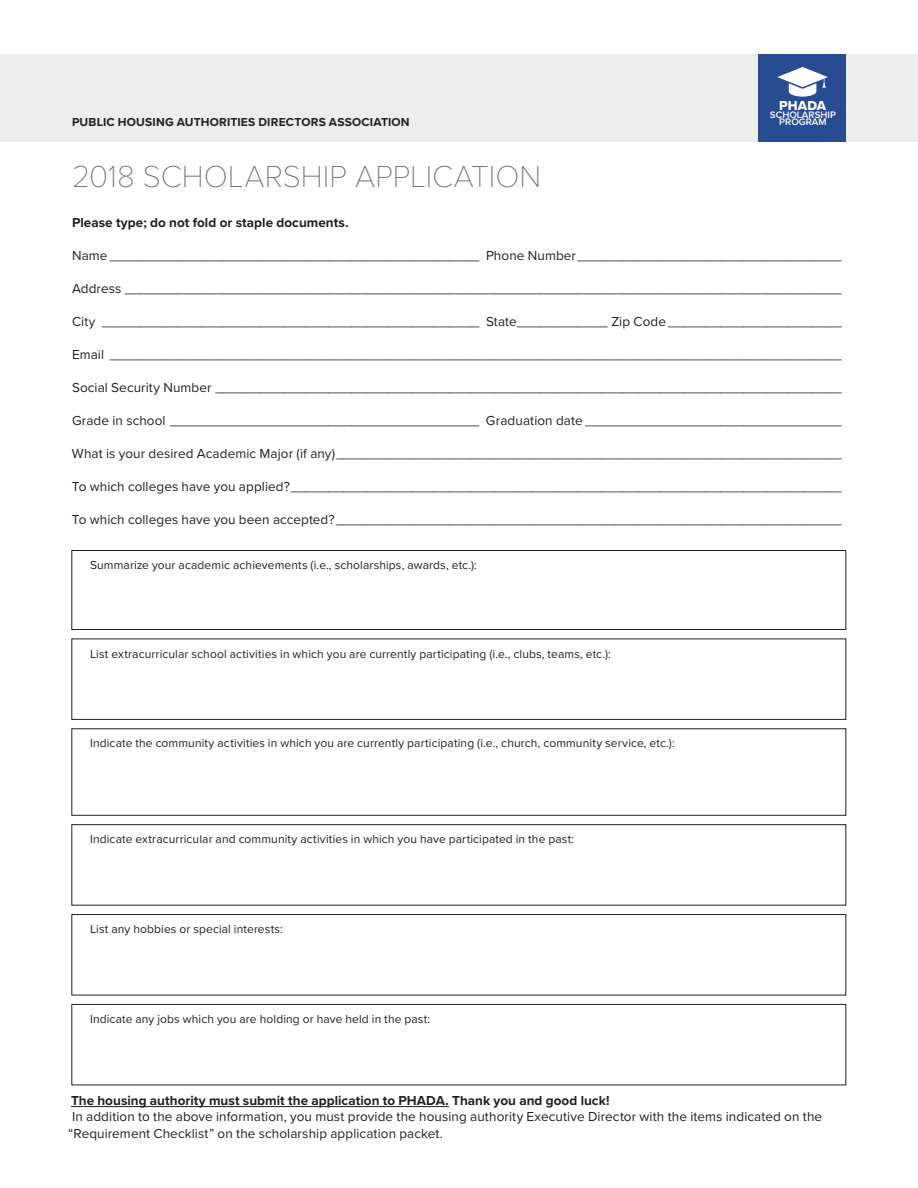
<style>
.page{position:relative;width:918px;height:1188px;background:#fff}
.page>*{position:absolute;margin:0;border:0;box-sizing:border-box;transform-origin:0 0}
.t1{font:100 31.5px "Proxima Nova T";color:#6d6e71}
.t2{font:13.5px/16.5px "Proxima Nova";letter-spacing:.005em;color:#231f20}
.t3{font:700 13.5px "Proxima Nova";letter-spacing:.005em;color:#231f20}
.t4{font:13.35px "Proxima Nova Extrabld";letter-spacing:.01em;color:#fff}
.t5{font:12px "Proxima Nova";letter-spacing:.01em;color:#231f20}
.t6{font:700 12px "Proxima Nova";letter-spacing:.02em;color:#231f20}
.t7{font:600 9.75px "Proxima Nova";color:#fff}
</style>
<div class="page">
<hr style="left:71px;top:1106px;width:378px;height:1px;background:#231f20">
<div style="left:0;top:54px;width:918px;height:87px;background:#ededee"></div>
<div style="left:758px;top:54px;width:88px;height:87px;background:#284c92"></div>
<svg style="left:777px;top:67px;width:51px;height:30px"></svg>
<div style="left:72px;top:550px;width:774px;height:80px;border:1px solid #231f20"></div>
<div style="left:72px;top:639px;width:774px;height:81px;border:1px solid #231f20"></div>
<div style="left:72px;top:824px;width:774px;height:81px;border:1px solid #231f20"></div>
<div style="left:72px;top:914px;width:774px;height:81px;border:1px solid #231f20"></div>
<div style="left:72px;top:1004px;width:774px;height:81px;border:1px solid #231f20"></div>
<p class="t4" style="left:779px;top:97px;width:49px">PHADA</p>
<p class="t7" style="left:770px;top:109px;width:68px">SCHOLARSHIP</p>
<p class="t6" style="left:72px;top:115px;width:339px">PUBLIC HOUSING AUTHORITIES DIRECTORS ASSOCIATION</p>
<p class="t7" style="left:779px;top:116px;width:49px">PROGRAM</p>
<h1 class="t1" style="left:72px;top:158px;width:471px">2018 SCHOLARSHIP APPLICATION</h1>
<p class="t3" style="left:72px;top:214px;width:278px">Please type; do not fold or staple documents.</p>
<p class="t2" style="left:72px;top:247px;width:771px">Name _________________________________________________ Phone Number___________________________________</p>
<p class="t2" style="left:72px;top:280px;width:771px">Address _______________________________________________________________________________________________</p>
<p class="t2" style="left:72px;top:313px;width:771px">City __________________________________________________ State____________ Zip Code _______________________</p>
<p class="t2" style="left:72px;top:346px;width:771px">Email _________________________________________________________________________________________________</p>
<p class="t2" style="left:72px;top:379px;width:771px">Social Security Number ___________________________________________________________________________________</p>
<p class="t2" style="left:72px;top:412px;width:771px">Grade in school _________________________________________ Graduation date __________________________________</p>
<p class="t2" style="left:72px;top:445px;width:771px">What is your desired Academic Major (if any)___________________________________________________________________</p>
<p class="t2" style="left:72px;top:478px;width:771px">To which colleges have you applied?_________________________________________________________________________</p>
<p class="t2" style="left:72px;top:511px;width:771px">To which colleges have you been accepted?___________________________________________________________________</p>
<p class="t5" style="left:90px;top:558px;width:388px">Summarize your academic achievements (i.e., scholarships, awards, etc.):</p>
<p class="t5" style="left:90px;top:646px;width:522px">List extracurricular school activities in which you are currently participating (i.e., clubs, teams, etc.):</p>
<p class="t5" style="left:90px;top:736px;width:586px">Indicate the community activities in which you are currently participating (i.e., church, community service, etc.):</p>
<p class="t5" style="left:90px;top:832px;width:486px">Indicate extracurricular and community activities in which you have participated in the past:</p>
<p class="t5" style="left:90px;top:922px;width:194px">List any hobbies or special interests:</p>
<p class="t5" style="left:90px;top:1012px;width:342px">Indicate any jobs which you are holding or have held in the past:</p>
<p class="t3" style="left:71px;top:1092px;width:540px">The housing authority must submit the application to PHADA. Thank you and good luck!</p>
<p class="t2" style="left:68px;top:1109px;width:756px">In addition to the above information, you must provide the housing authority Executive Director with the items indicated on the “Requirement Checklist” on the scholarship application packet.</p>
</div>
